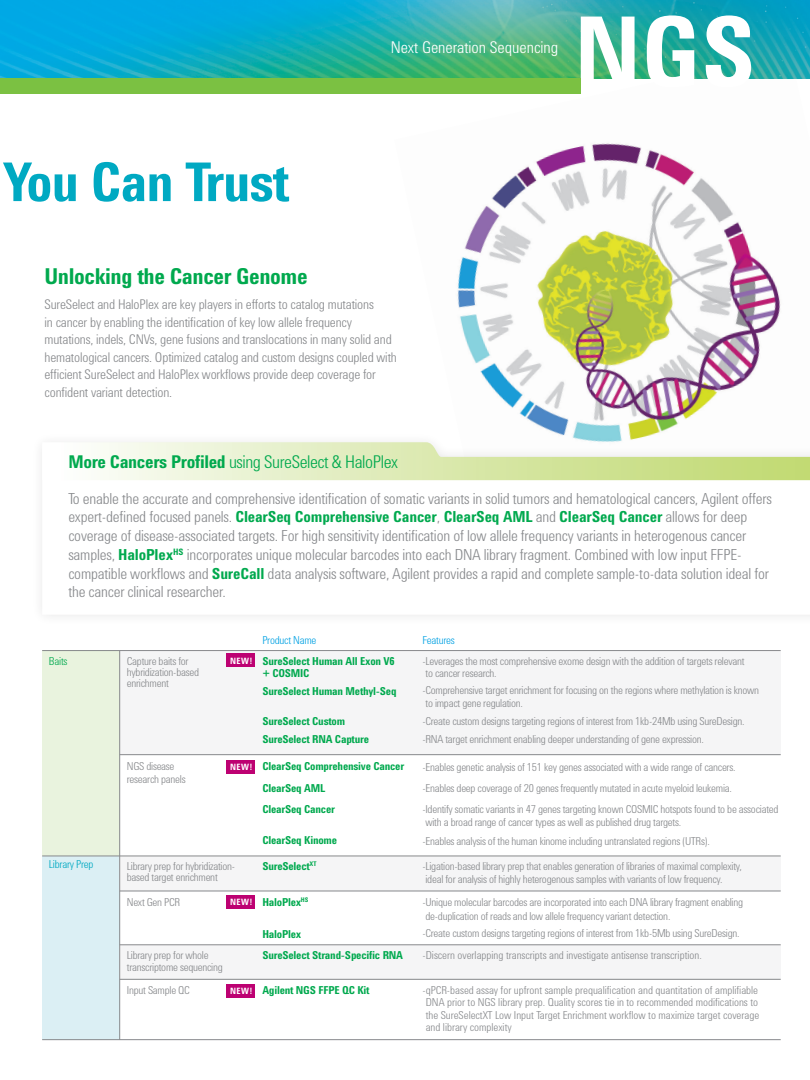
<style>
.page{position:relative;width:810px;height:1080px;background:#fff}
.page>*{position:absolute;margin:0;border:0;box-sizing:border-box;transform-origin:0 0}
.t1{font:700 99.5px "Agilent Condensed CFF";color:#fff}
.t2{font:700 55px "Agilent Condensed CFF";letter-spacing:-.02em;color:#00a9c2}
.Bullets{font:700 22.5px "Agilent Condensed CFF";letter-spacing:-.02em;color:#00a94e}
.Bullets-2{font:300 18.12px "Agilent Condensed CFF";letter-spacing:-.02em;color:#00a94e}
.t3{font:300 16.75px "Agilent Condensed CFF";color:#fff}
.Bullets-3{font:300 15.62px/18.8px "Agilent Condensed CFF";letter-spacing:-.01em;color:#87898c}
.Bullets-4{font:300 13.75px/17.5px "Agilent Condensed CFF";letter-spacing:-.01em;color:#87898c}
.Bullets-5{font:300 11.25px/12.5px "Agilent Condensed CFF";letter-spacing:-.02em;color:#87898c}
.Bullets-6{font:700 11.25px/12.5px "Agilent Condensed CFF";letter-spacing:-.02em;color:#00a94e}
.Bullets-7{font:300 11.25px "Agilent Condensed CFF";color:#87898c}
.Bullets-8{font:300 11.25px "Agilent Condensed CFF";letter-spacing:-.02em;color:#00a1e3}
.Bullets-9{font:300 11.25px "Agilent Condensed CFF";letter-spacing:-.02em;color:#00a9c2}
.Bullets-10{font:300 11.25px "Agilent Condensed CFF";letter-spacing:-.02em;color:#00a94e}
.t4{font:700 8.88px "Agilent Condensed CFF";letter-spacing:.04em;color:#fff}
.s1{font-weight:700}
.s2{font-weight:700;color:#00a94e}
</style>
<div class="page">
<img style="left:457px;top:78px;width:353px;height:354px">
<div style="left:120px;top:651px;width:661px;height:104px;background:#f5f5f6"></div>
<div style="left:42px;top:651px;width:78px;height:205px;background:#e9f3de"></div>
<div style="left:42px;top:856px;width:78px;height:184px;background:#dbeff4"></div>
<div style="left:120px;top:856px;width:661px;height:35px;background:#f5f5f6"></div>
<div style="left:120px;top:945px;width:661px;height:35px;background:#f5f5f6"></div>
<svg style="left:97px;top:442px;width:713px;height:38px"></svg>
<img style="left:0;top:0;width:810px;height:78px">
<div style="left:0;top:78px;width:581px;height:16px;background:#7bc142"></div>
<hr style="left:120px;top:754px;width:661px;height:1px;background:#87898c">
<hr style="left:42px;top:650px;width:739px;height:1px;background:#87898c">
<hr style="left:42px;top:856px;width:739px;height:1px;background:#87898c">
<hr style="left:120px;top:891px;width:661px;height:1px;background:#87898c">
<hr style="left:120px;top:945px;width:661px;height:1px;background:#87898c">
<hr style="left:120px;top:979px;width:661px;height:1px;background:#87898c">
<hr style="left:42px;top:1039px;width:739px;height:1px;background:#87898c">
<div style="left:226px;top:895px;width:29px;height:13px;background:#bd0172"></div>
<div style="left:226px;top:984px;width:29px;height:14px;background:#bd0172"></div>
<div style="left:226px;top:654px;width:29px;height:13px;background:#bd0172"></div>
<div style="left:226px;top:760px;width:29px;height:14px;background:#bd0172"></div>
<hr style="left:119px;top:651px;width:1px;height:389px;background:#87898c">
<p class="t3" style="left:391px;top:35px;width:169px">Next Generation Sequencing</p>
<p class="t1" style="left:574px;top:-23px;width:183px">NGS</p>
<h2 class="t2" style="left:3px;top:141px;width:288px">You Can Trust</h2>
<p class="Bullets" style="left:45px;top:259px;width:265px">Unlocking the Cancer Genome</p>
<p class="Bullets-4" style="left:45px;top:294px;width:354px">SureSelect and HaloPlex are key players in efforts to catalog mutations<br>in cancer by enabling the identification of key low allele frequency mutations, indels, CNVs, gene fusions and translocations in many solid and hematological cancers. Optimized catalog and custom designs coupled with efficient SureSelect and HaloPlex workflows provide deep coverage for confident variant detection.</p>
<p class="Bullets-2" style="left:68px;top:448px;width:331px"><span class="s1">More Cancers Profiled</span> using SureSelect &amp; HaloPlex</p>
<p class="Bullets-3" style="left:68px;top:488px;width:705px">To enable the accurate and comprehensive identification of somatic variants in solid tumors and hematological cancers, Agilent offers expert-defined focused panels. <span class="s2">ClearSeq Comprehensive Cancer</span>, <span class="s2">ClearSeq AML</span> and <span class="s2">ClearSeq Cancer</span> allows for deep coverage of disease-associated targets. For high sensitivity identification of low allele frequency variants in heterogenous cancer samples, <span class="s2">HaloPlex</span><sup>HS</sup> incorporates unique molecular barcodes into each DNA library fragment. Combined with low input FFPE&shy;compatible workflows and <span class="s2">SureCall</span> data analysis software, Agilent provides a rapid and complete sample-to-data solution ideal for the cancer clinical researcher.</p>
<p class="Bullets-10" style="left:49px;top:652px;width:20px">Baits</p>
<p class="Bullets-5" style="left:127px;top:654px;width:74px;line-height:11.2px">Capture baits for hybridization-based enrichment</p>
<p class="Bullets-5" style="left:127px;top:759px;width:60px">NGS disease research panels</p>
<p class="t4" style="left:230px;top:654px;width:24px">NEW!</p>
<p class="t4" style="left:230px;top:761px;width:24px">NEW!</p>
<p class="Bullets-8" style="left:262px;top:631px;width:56px">Product Name</p>
<p class="Bullets-8" style="left:422px;top:631px;width:34px">Features</p>
<p class="Bullets-6" style="left:262px;top:654px;width:134px">SureSelect Human All Exon V6 + COSMIC</p>
<p class="Bullets-5" style="left:422px;top:654px;width:324px">-Leverages the most comprehensive exome design with the addition of targets relevant to cancer research.</p>
<p class="Bullets-5" style="left:422px;top:683px;width:338px">-Comprehensive target enrichment for focusing on the regions where methylation is known to impact gene regulation.</p>
<p class="Bullets-6" style="left:262px;top:684px;width:136px">SureSelect Human Methyl-Seq</p>
<p class="Bullets-6" style="left:262px;top:714px;width:84px">SureSelect Custom</p>
<p class="Bullets-5" style="left:422px;top:714px;width:324px">-Create custom designs targeting regions of interest from 1kb-24Mb using SureDesign.</p>
<p class="Bullets-6" style="left:262px;top:733px;width:108px">SureSelect RNA Capture</p>
<p class="Bullets-5" style="left:422px;top:732px;width:283px">-RNA target enrichment enabling deeper understanding of gene expression.</p>
<p class="Bullets-6" style="left:262px;top:760px;width:143px">ClearSeq Comprehensive Cancer</p>
<p class="Bullets-6" style="left:262px;top:781px;width:64px">ClearSeq AML</p>
<p class="Bullets-6" style="left:262px;top:802px;width:74px">ClearSeq Cancer</p>
<p class="Bullets-5" style="left:422px;top:760px;width:315px">-Enables genetic analysis of 151 key genes associated with a wide range of cancers.</p>
<p class="Bullets-5" style="left:422px;top:802px;width:358px">-Identify somatic variants in 47 genes targeting known COSMIC hotspots found to be associated with a broad range of cancer types as well as published drug targets.</p>
<p class="Bullets-5" style="left:422px;top:781px;width:311px">-Enables deep coverage of 20 genes frequently mutated in acute myeloid leukemia.</p>
<p class="Bullets-6" style="left:262px;top:833px;width:76px">ClearSeq Kinome</p>
<p class="Bullets-5" style="left:422px;top:834px;width:289px">-Enables analysis of the human kinome including untranslated regions (UTRs).</p>
<p class="Bullets-9" style="left:49px;top:856px;width:46px">Library Prep</p>
<p class="Bullets-6" style="left:262px;top:860px;width:56px">SureSelect<sup>XT</sup></p>
<p class="Bullets-5" style="left:127px;top:860px;width:110px;line-height:11.2px">Library prep for hybridization&shy;based target enrichment</p>
<p class="Bullets-5" style="left:422px;top:859px;width:321px">-Ligation-based library prep that enables generation of libraries of maximal complexity, ideal for analysis of highly heterogenous samples with variants of low frequency.</p>
<p class="Bullets-5" style="left:127px;top:895px;width:55px">Next Gen PCR</p>
<p class="t4" style="left:230px;top:895px;width:24px">NEW!</p>
<p class="Bullets-6" style="left:262px;top:895px;width:48px">HaloPlex<sup>HS</sup></p>
<p class="Bullets-6" style="left:262px;top:927px;width:40px">HaloPlex</p>
<p class="Bullets-5" style="left:422px;top:894px;width:322px;line-height:13.8px">-Unique molecular barcodes are incorporated into each DNA library fragment enabling de-duplication of reads and low allele frequency variant detection.</p>
<p class="Bullets-5" style="left:422px;top:926px;width:319px">-Create custom designs targeting regions of interest from 1kb-5Mb using SureDesign.</p>
<p class="Bullets-5" style="left:127px;top:948px;width:97px">Library prep for whole transcriptome sequencing</p>
<p class="Bullets-5" style="left:127px;top:983px;width:65px">Input Sample QC</p>
<p class="t4" style="left:230px;top:984px;width:24px">NEW!</p>
<p class="Bullets-6" style="left:262px;top:948px;width:142px">SureSelect Strand-Specific RNA</p>
<p class="Bullets-6" style="left:262px;top:983px;width:109px">Agilent NGS FFPE QC Kit</p>
<p class="Bullets-7" style="left:422px;top:946px;width:281px">-Discern overlapping transcripts and investigate antisense transcription.</p>
<p class="Bullets-5" style="left:422px;top:983px;width:338px;text-align:justify">-qPCR-based assay for upfront sample prequalification and quantitation of amplifiable DNA prior to NGS library prep. Quality scores tie in to recommended modifications to the SureSelectXT Low Input Target Enrichment workflow to maximize target coverage and library complexity</p>
</div>
